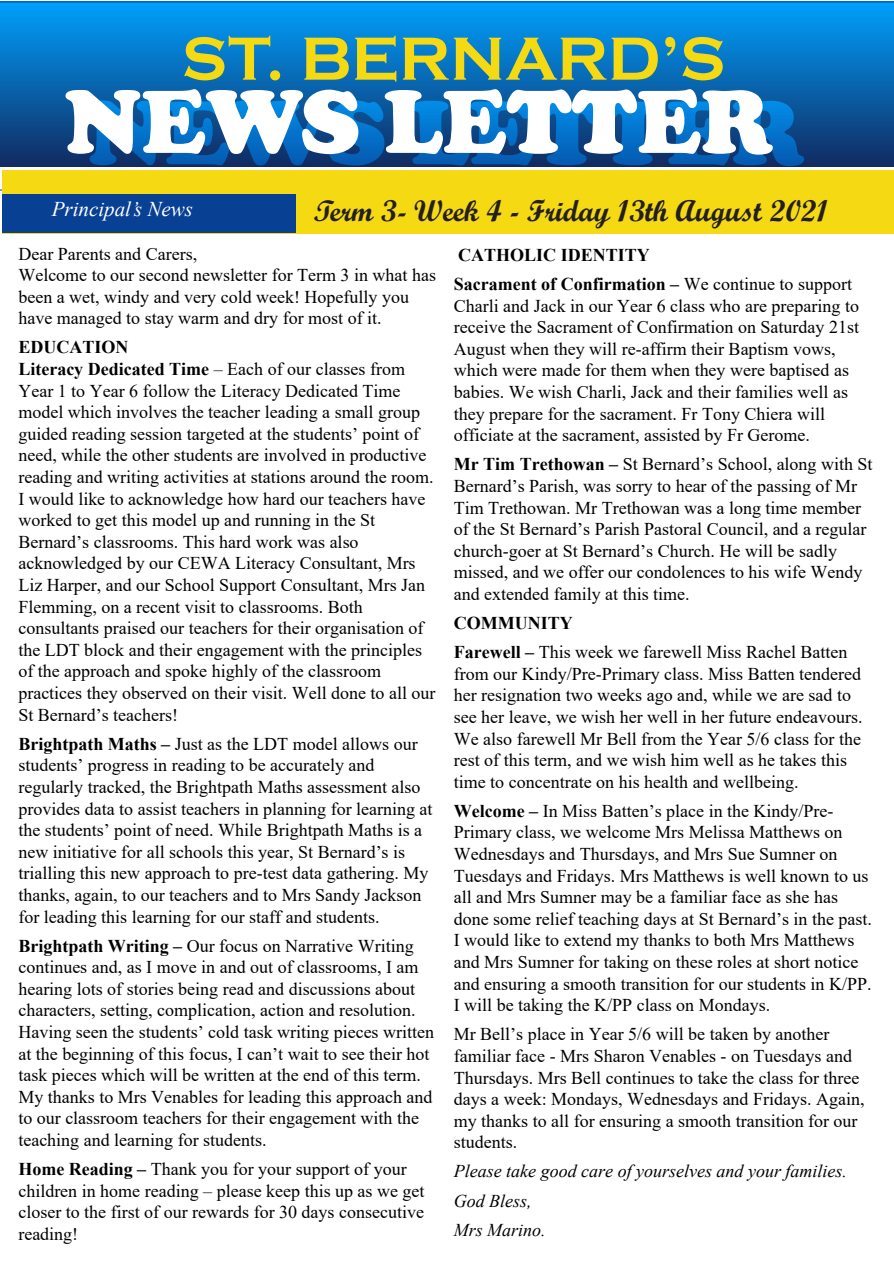
<style>
.page{position:relative;width:894px;height:1263px;background:#fff}
.page>*{position:absolute;margin:0;border:0;box-sizing:border-box;transform-origin:0 0}
.t1{font:900 93px "Cooper";color:#fff}
.t2{font:700 63px "Copperplate Gothic";color:#f5d912}
.t3{font:30px "Script MT Bold";color:#231f20}
.t4{font:italic 21px "Times New Roman";color:#fff}
.t5{font:18px/21.6px "Times New Roman";color:#000}
.t6{font:italic 18px/29.1px "Times New Roman";color:#000}
.t7{font:700 18px/29.1px "Times New Roman";color:#000}
.s1{font-weight:700}
.s2{font-weight:400}
</style>
<div class="page">
<svg style="left:0;top:2px;width:894px;height:188px;background:#0c79c5"></svg>
<div style="left:2px;top:170px;width:892px;height:64px;background:#f5d912"></div>
<svg style="left:87px;top:99px;width:719px;height:67px;background:#075da9"></svg>
<div style="left:2px;top:195px;width:293px;height:38px;background:#084094"></div>
<h2 class="t2" style="left:182px;top:24px;width:545px">ST. BERNARD’S</h2>
<h1 class="t1" style="left:64px;top:68px;width:711px">NEWS LETTER</h1>
<p class="t4" style="left:52px;top:194px;width:143px">Principal’s News</p>
<h3 class="t3" style="left:314px;top:192px;width:516px"><span class="s1">Term</span> 3<span class="s1">- Week</span> 4 - Friday 13th August 2021</h3>
<p class="t5" style="left:18px;top:242px;width:419px">Dear Parents and Carers,<br>Welcome to our second newsletter for Term 3 in what has been a wet, windy and very cold week! Hopefully you have managed to stay warm and dry for most of it.</p>
<p class="t5" style="left:18px;top:336px;width:419px"><span class="s1">EDUCATION<br>Literacy Dedicated Time</span> – Each of our classes from Year 1 to Year 6 follow the Literacy Dedicated Time model which involves the teacher leading a small group guided reading session targeted at the students’ point of need, while the other students are involved in productive reading and writing activities at stations around the room.<br>I would like to acknowledge how hard our teachers have worked to get this model up and running in the St Bernard’s classrooms. This hard work was also acknowledged by our CEWA Literacy Consultant, Mrs Liz Harper, and our School Support Consultant, Mrs Jan Flemming, on a recent visit to classrooms. Both consultants praised our teachers for their organisation of the LDT block and their engagement with the principles of the approach and spoke highly of the classroom practices they observed on their visit. Well done to all our St Bernard’s teachers!</p>
<p class="t5" style="left:18px;top:732px;width:416px"><span class="s1">Brightpath Maths –</span> Just as the LDT model allows our students’ progress in reading to be accurately and regularly tracked, the Brightpath Maths assessment also provides data to assist teachers in planning for learning at the students’ point of need. While Brightpath Maths is a new initiative for all schools this year, St Bernard’s is trialling this new approach to pre-test data gathering. My thanks, again, to our teachers and to Mrs Sandy Jackson for leading this learning for our staff and students.</p>
<p class="t5" style="left:18px;top:934px;width:417px"><span class="s1">Brightpath Writing –</span> Our focus on Narrative Writing continues and, as I move in and out of classrooms, I am hearing lots of stories being read and discussions about characters, setting, complication, action and resolution.<br>Having seen the students’ cold task writing pieces written at the beginning of this focus, I can’t wait to see their hot task pieces which will be written at the end of this term.<br>My thanks to Mrs Venables for leading this approach and to our classroom teachers for their engagement with the teaching and learning for students.</p>
<p class="t5" style="left:18px;top:1158px;width:408px"><span class="s1">Home Reading –</span> Thank you for your support of your children in home reading – please keep this up as we get closer to the first of our rewards for 30 days consecutive reading!</p>
<p class="t7" style="left:454px;top:240px;width:400px">CATHOLIC IDENTITY<br>Sacrament of Confirmation – <span class="s2">We continue to support</span></p>
<p class="t5" style="left:454px;top:294px;width:407px">Charli and Jack in our Year 6 class who are preparing to receive the Sacrament of Confirmation on Saturday 21st August when they will re-affirm their Baptism vows, which were made for them when they were baptised as babies. We wish Charli, Jack and their families well as they prepare for the sacrament. Fr Tony Chiera will officiate at the sacrament, assisted by Fr Gerome.</p>
<p class="t5" style="left:454px;top:453px;width:420px"><span class="s1">Mr Tim Trethowan –</span> St Bernard’s School, along with St Bernard’s Parish, was sorry to hear of the passing of Mr Tim Trethowan. Mr Trethowan was a long time member of the St Bernard’s Parish Pastoral Council, and a regular church-goer at St Bernard’s Church. He will be sadly missed, and we offer our condolences to his wife Wendy and extended family at this time.</p>
<p class="t5" style="left:454px;top:608px;width:395px;line-height:29.1px"><span class="s1">COMMUNITY<br>Farewell –</span> This week we farewell Miss Rachel Batten</p>
<p class="t5" style="left:454px;top:662px;width:410px">from our Kindy/Pre-Primary class. Miss Batten tendered her resignation two weeks ago and, while we are sad to see her leave, we wish her well in her future endeavours.<br>We also farewell Mr Bell from the Year 5/6 class for the rest of this term, and we wish him well as he takes this time to concentrate on his health and wellbeing.</p>
<p class="t5" style="left:454px;top:799px;width:420px"><span class="s1">Welcome –</span> In Miss Batten’s place in the Kindy/Pre-Primary class, we welcome Mrs Melissa Matthews on Wednesdays and Thursdays, and Mrs Sue Sumner on Tuesdays and Fridays. Mrs Matthews is well known to us all and Mrs Sumner may be a familiar face as she has done some relief teaching days at St Bernard’s in the past.<br>I would like to extend my thanks to both Mrs Matthews and Mrs Sumner for taking on these roles at short notice and ensuring a smooth transition for our students in K/PP.<br>I will be taking the K/PP class on Mondays.</p>
<p class="t5" style="left:454px;top:1023px;width:412px">Mr Bell’s place in Year 5/6 will be taken by another familiar face - Mrs Sharon Venables - on Tuesdays and Thursdays. Mrs Bell continues to take the class for three days a week: Mondays, Wednesdays and Fridays. Again, my thanks to all for ensuring a smooth transition for our students.</p>
<p class="t6" style="left:454px;top:1156px;width:395px">Please take good care of yourselves and your families.<br>God Bless,<br>Mrs Marino.</p>
</div>
